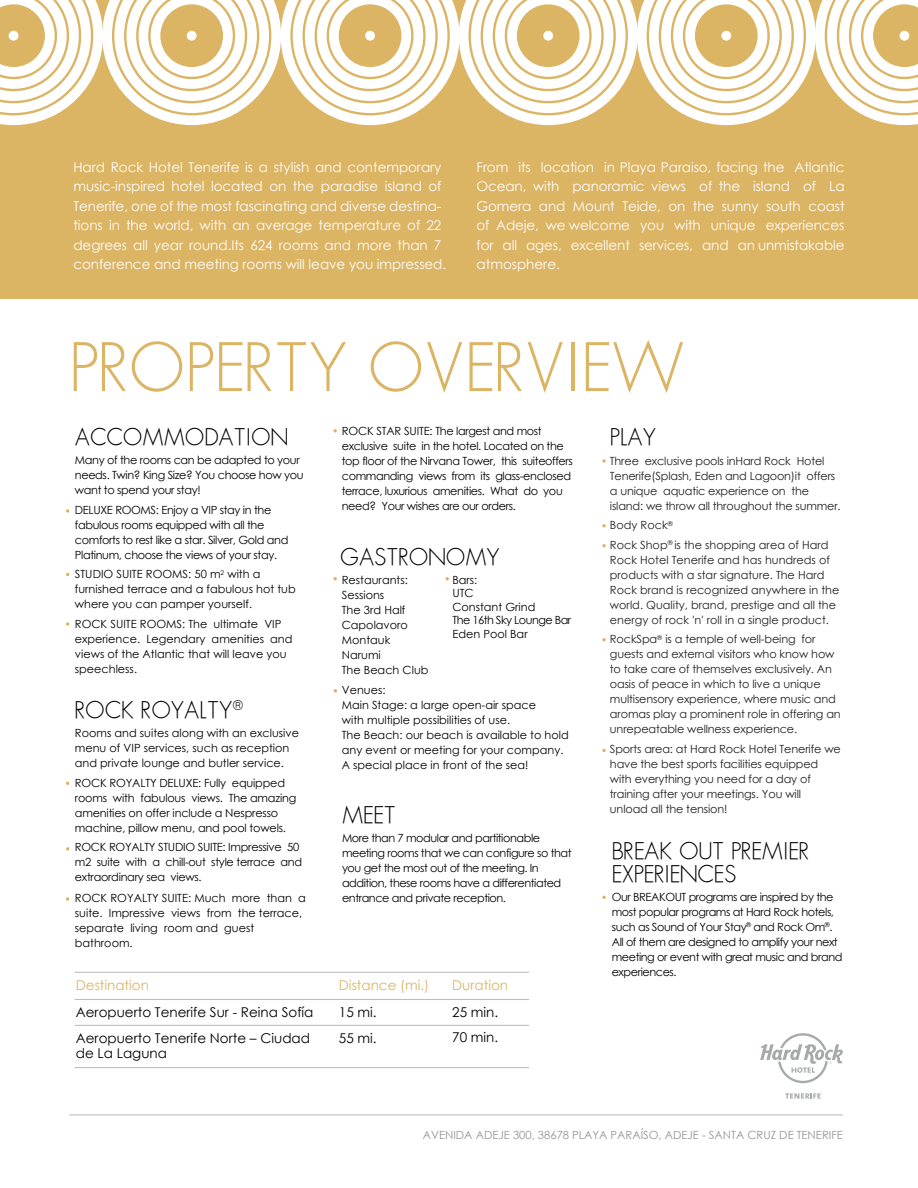
<style>
.page{position:relative;width:918px;height:1188px;background:#fff}
.page>*{position:absolute;margin:0;border:0;box-sizing:border-box;transform-origin:0 0}
.t1{font:65.1px "Futura ICG Light";color:#dbb464}
.t2{font:22.5px/22.5px "Futura ICG Light";color:#000001}
.t3{font:13.5px/19.5px "Century Gothic";letter-spacing:-.005em;color:#fff}
.t4{font:13.5px/25.5px "Century Gothic";color:#000001}
.t5{font:13.5px "Century Gothic";color:#dbb464}
.t6{font:11.25px/15px "Century Gothic";letter-spacing:-.025em;color:#000001}
.t7{font:11.25px/15px "Century Gothic";letter-spacing:-.01em;color:#231f20}
.t8{font:11.25px/15px "Century Gothic";color:#000001}
.t9{font:11.25px "Century Gothic";color:#939598}
</style>
<div class="page">
<div style="left:0;top:0;width:918px;height:299px;background:#dbb464"></div>
<svg style="left:0;top:0;width:918px;height:125px"></svg>
<svg style="left:66px;top:509px;width:3px;height:4px"></svg>
<svg style="left:66px;top:622px;width:3px;height:4px"></svg>
<svg style="left:66px;top:847px;width:3px;height:4px"></svg>
<svg style="left:66px;top:897px;width:3px;height:4px"></svg>
<svg style="left:334px;top:689px;width:3px;height:4px"></svg>
<svg style="left:602px;top:459px;width:4px;height:4px"></svg>
<svg style="left:602px;top:544px;width:4px;height:3px"></svg>
<svg style="left:602px;top:524px;width:4px;height:3px"></svg>
<svg style="left:602px;top:638px;width:4px;height:3px"></svg>
<svg style="left:602px;top:749px;width:4px;height:3px"></svg>
<svg style="left:602px;top:896px;width:4px;height:3px"></svg>
<hr style="left:75px;top:972px;width:454px;height:1px;background:#bcbdc0">
<hr style="left:75px;top:1067px;width:454px;height:1px;background:#bcbdc0">
<hr style="left:75px;top:999px;width:454px;height:1px;background:#bcbdc0">
<hr style="left:75px;top:1025px;width:454px;height:1px;background:#bcbdc0">
<hr style="left:69px;top:1114px;width:774px;height:2px;background:#bcbdc0">
<svg style="left:760px;top:1033px;width:83px;height:50px"></svg>
<svg style="left:785px;top:1093px;width:36px;height:6px"></svg>
<p class="t3" style="left:73px;top:157px;width:374px">Hard Rock Hotel Tenerife is a stylish and contemporary music-inspired hotel located on the paradise island of Tenerife, one of the most fascinating and diverse destina&shy;tions in the world, with an average temperature of 22 degrees all year round.Its 624 rooms and more than 7 conference and meeting rooms will leave you impressed.</p>
<p class="t3" style="left:477px;top:157px;width:370px;text-align:justify">From its location in Playa Paraiso, facing the Atlantic Ocean, with panoramic views of the island of La Gomera and Mount Teide, on the sunny south coast of Adeje, we welcome you with unique experiences for all ages, excellent services, and an unmistakable atmosphere.</p>
<h1 class="t1" style="left:69px;top:324px;width:618px">PROPERTY OVERVIEW</h1>
<h2 class="t2" style="left:75px;top:425px;width:215px">ACCOMMODATION</h2>
<p class="t6" style="left:75px;top:453px;width:230px">Many of the rooms can be adapted to your needs. Twin? King Size? You choose how you want to spend your stay!</p>
<p class="t6" style="left:75px;top:502px;width:215px">DELUXE ROOMS: Enjoy a VIP stay in the fabulous rooms equipped with all the comforts to rest like a star. Silver, Gold and Platinum, choose the views of your stay.</p>
<p class="t8" style="left:75px;top:567px;width:222px">STUDIO SUITE ROOMS: 50 m<sup>2</sup> with a furnished terrace and a fabulous hot tub where you can pamper yourself.</p>
<p class="t8" style="left:75px;top:616px;width:219px">ROCK SUITE ROOMS: The ultimate VIP experience. Legendary amenities and views of the Atlantic that will leave you speechless.</p>
<h2 class="t2" style="left:75px;top:698px;width:170px">ROCK ROYALTY<sup>®</sup></h2>
<p class="t8" style="left:75px;top:726px;width:226px">Rooms and suites along with an exclusive menu of VIP services, such as reception and private lounge and butler service.</p>
<p class="t6" style="left:75px;top:775px;width:223px">ROCK ROYALTY DELUXE: Fully equipped rooms with fabulous views. The amazing amenities on offer include a Nespresso machine, pillow menu, and pool towels.</p>
<p class="t6" style="left:75px;top:840px;width:229px">ROCK ROYALTY STUDIO SUITE: Impressive 50 m2 suite with a chill-out style terrace and extraordinary sea views.</p>
<p class="t8" style="left:75px;top:891px;width:232px">ROCK ROYALTY SUITE: Much more than a suite. Impressive views from the terrace, separate living room and guest bathroom.</p>
<p class="t5" style="left:76px;top:976px;width:75px">Destination</p>
<p class="t4" style="left:76px;top:999px;width:239px">Aeropuerto Tenerife Sur - Reina Sofía<br>Aeropuerto Tenerife Norte – Ciudad</p>
<p class="t4" style="left:76px;top:1040px;width:93px">de La Laguna</p>
<p class="t6" style="left:342px;top:423px;width:233px">ROCK STAR SUITE: The largest and most exclusive suite in the hotel. Located on the top floor of the Nirvana Tower, this suiteoffers commanding views from its glass-enclosed terrace, luxurious amenities. What do you need? Your wishes are our orders.</p>
<h2 class="t2" style="left:610px;top:426px;width:48px">PLAY</h2>
<p class="t7" style="left:610px;top:453px;width:232px">Three exclusive pools inHard Rock Hotel Tenerife(Splash, Eden and Lagoon)it offers a unique aquatic experience on the island: we throw all throughout the summer.</p>
<p class="t7" style="left:610px;top:515px;width:220px;line-height:19.5px">Body Rock<sup>®<br></sup>Rock Shop<sup>®</sup> is the shopping area of Hard</p>
<p class="t7" style="left:610px;top:552px;width:231px">Rock Hotel Tenerife and has hundreds of products with a star signature. The Hard Rock brand is recognized anywhere in the world. Quality, brand, prestige and all the energy of rock 'n' roll in a single product.</p>
<p class="t7" style="left:610px;top:632px;width:232px">RockSpa<sup>®</sup> is a temple of well-being for guests and external visitors who know how to take care of themselves exclusively. An oasis of peace in which to live a unique multisensory experience, where music and aromas play a prominent role in offering an unrepeatable wellness experience.</p>
<p class="t7" style="left:610px;top:741px;width:232px">Sports area: at Hard Rock Hotel Tenerife we have the best sports facilities equipped with everything you need for a day of training after your meetings. You will unload all the tension!</p>
<h2 class="t2" style="left:340px;top:545px;width:161px">GASTRONOMY</h2>
<p class="t8" style="left:342px;top:572px;width:88px">Restaurants:<br>Sessions<br>The 3rd Half<br>Capolavoro<br>Montauk<br>Narumi<br>The Beach Club</p>
<p class="t8" style="left:452px;top:573px;width:120px;line-height:13.5px">Bars:<br>UTC<br>Constant Grind<br>The 16th Sky Lounge Bar<br>Eden Pool Bar</p>
<p class="t8" style="left:342px;top:683px;width:228px">Venues:<br>Main Stage: a large open-air space<br>with multiple possibilities of use.<br>The Beach: our beach is available to hold any event or meeting for your company.<br>A special place in front of the sea!</p>
<h2 class="t2" style="left:342px;top:803px;width:55px">MEET</h2>
<p class="t6" style="left:342px;top:830px;width:231px">More than 7 modular and partitionable meeting rooms that we can configure so that you get the most out of the meeting. In addition, these rooms have a differentiated entrance and private reception.</p>
<h2 class="t2" style="left:612px;top:839px;width:199px">BREAK OUT PREMIER<br>EXPERIENCES</h2>
<p class="t6" style="left:612px;top:889px;width:232px">Our BREAKOUT programs are inspired by the most popular programs at Hard Rock hotels, such as Sound of Your Stay<sup>®</sup> and Rock Om<sup>®</sup>.<br>All of them are designed to amplify your next meeting or event with great music and brand experiences.</p>
<p class="t5" style="left:452px;top:975px;width:57px">Duration</p>
<p class="t4" style="left:452px;top:999px;width:48px">25 min.<br>70 min.</p>
<p class="t5" style="left:339px;top:976px;width:92px">Distance (mi.)</p>
<p class="t4" style="left:339px;top:999px;width:39px">15 mi.<br>55 mi.</p>
<p class="t9" style="left:423px;top:1127px;width:422px">AVENIDA ADEJE 300, 38678 PLAYA PARAÍSO, ADEJE - SANTA CRUZ DE TENERIFE</p>
</div>
